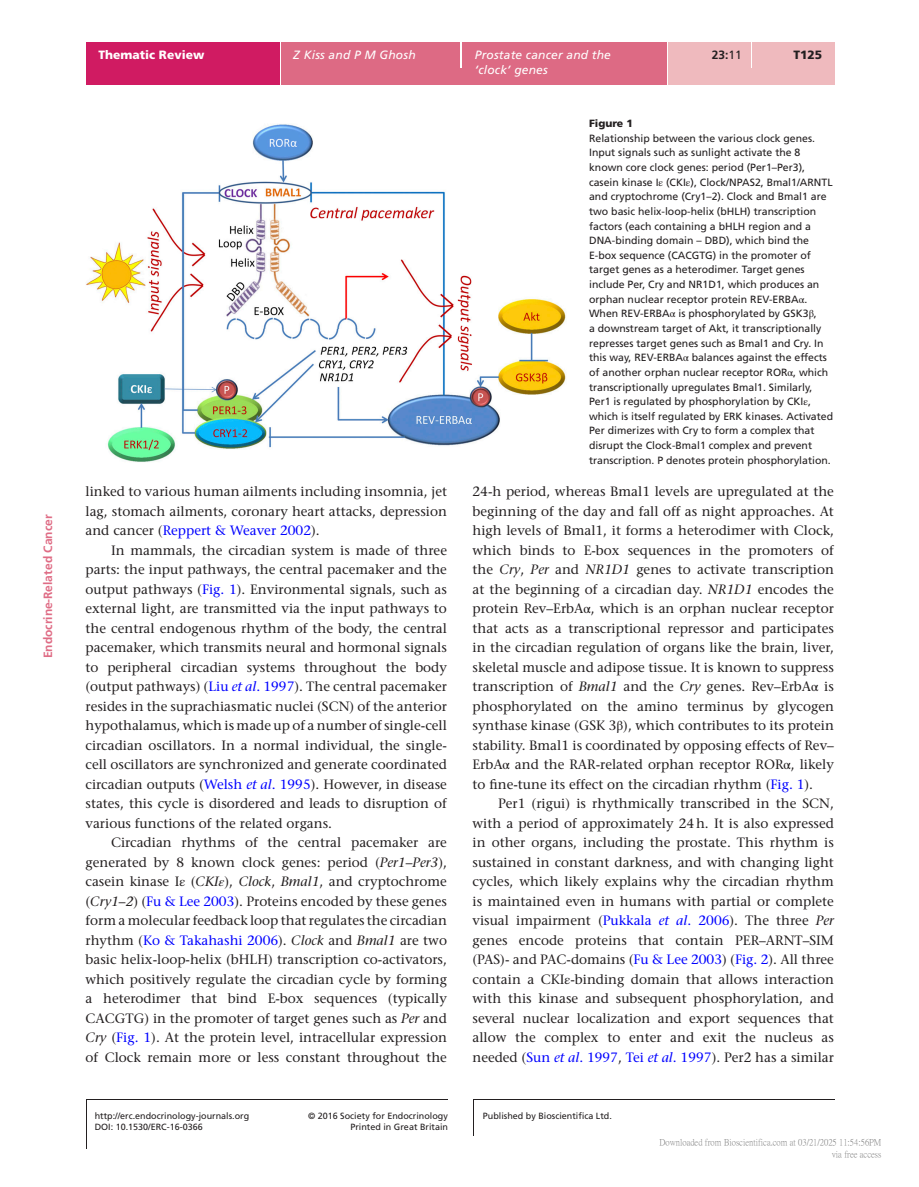
<style>
.page{position:relative;width:919px;height:1187px;background:#fff}
.page>*{position:absolute;margin:0;border:0;box-sizing:border-box;transform-origin:0 0}
.TXI{font:500 13.5px/19.5px "Stone Serif Std";color:#231f20;text-align:justify}
.TXT{font:500 13.5px/19.5px "Stone Serif Std";color:#231f20;text-align:justify}
.t1{font:italic 12px "Frutiger LT Std";letter-spacing:.015em;color:#fff}
.t2{font:700 12px "Frutiger LT Std";color:#df6c85}
.TXT-2{font:900 12px "Frutiger LT Std";color:#fff}
.V{font:700 12px "Frutiger LT Std";color:#231f20}
.Folio{font:900 12px "Frutiger LT Std";color:#231f20}
.FC{font:10.5px/14.7px "Frutiger LT Std";color:#231f20}
.FC_head{font:900 10.5px "Frutiger LT Std";color:#231f20}
.TXT-3{font:9px/11.4px "Frutiger LT Std";color:#231f20;text-align:right}
.t3{font:9px/12px "P Ming Li U";color:rgb(0 0 0/.5);text-align:right}
.s1{font-weight:400}
.s2{color:#00f}
.s3{font-style:italic;color:#00f}
.s4{font-style:italic}
.s5{font-family:"STIX General";font-weight:400}
.s6{font-family:"STIX General";font-weight:400;font-style:italic}
.s7{font-family:"STIX General"}
</style>
<div class="page">
<div style="left:86px;top:42px;width:194px;height:43px;background:#d01b62"></div>
<div style="left:281px;top:51px;width:554px;height:34px;background:#dd6a84"></div>
<div style="left:281px;top:42px;width:179px;height:9px;background:#dd6a84"></div>
<hr style="left:460px;top:42px;width:2px;height:26px;background:#fff">
<div style="left:462px;top:42px;width:205px;height:43px;background:#dd6a84"></div>
<hr style="left:667px;top:42px;width:1px;height:43px;background:#fff">
<div style="left:668px;top:42px;width:83px;height:43px;background:#efbabe"></div>
<div style="left:751px;top:68px;width:84px;height:17px;background:#efbabe"></div>
<svg style="left:751px;top:51px;width:1px;height:17px"></svg>
<div style="left:752px;top:42px;width:83px;height:26px;background:#efbabe"></div>
<hr style="left:86px;top:1099px;width:1px;height:49px;background:#231f20">
<hr style="left:473px;top:1099px;width:1px;height:36px;background:#231f20">
<hr style="left:86px;top:1098px;width:362px;height:1px;background:#231f20">
<hr style="left:473px;top:1098px;width:361px;height:1px;background:#231f20">
<img style="left:86px;top:124px;width:480px;height:338px">
<p class="t2" style="left:41px;top:658px;width:145px;rotate:-90deg">Endocrine-Related Cancer</p>
<p class="TXT-2" style="left:99px;top:48px;width:107px">Thematic Review</p>
<p class="t1" style="left:293px;top:48px;width:124px">Z Kiss and P M Ghosh</p>
<p class="t1" style="left:475px;top:48px;width:137px">Prostate cancer and the</p>
<p class="Folio" style="left:793px;top:47px;width:30px">T125</p>
<p class="t1" style="left:475px;top:62px;width:74px">‘clock’ genes</p>
<p class="V" style="left:711px;top:48px;width:32px">23:<span class="s1">11</span></p>
<p class="TXT" style="left:86px;top:481px;width:363px">linked to various human ailments including insomnia, jet lag, stomach ailments, coronary heart attacks, depression and cancer (<span class="s2">Reppert &amp; Weaver 2002</span>).</p>
<p class="TXI" style="left:86px;top:540px;width:363px;text-indent:26px">In mammals, the circadian system is made of three parts: the input pathways, the central pacemaker and the output pathways (<span class="s2">Fig. 1</span>). Environmental signals, such as external light, are transmitted via the input pathways to the central endogenous rhythm of the body, the central pacemaker, which transmits neural and hormonal signals to peripheral circadian systems throughout the body (output pathways) (<span class="s2">Liu</span> <span class="s3">et al</span><span class="s2">. 1997</span>). The central pacemaker resides in the suprachiasmatic nuclei (SCN) of the anterior hypothalamus, which is made up of a number of single-cell circadian oscillators. In a normal individual, the single&shy;cell oscillators are synchronized and generate coordinated circadian outputs (<span class="s2">Welsh</span> <span class="s3">et al</span><span class="s2">. 1995</span>). However, in disease states, this cycle is disordered and leads to disruption of various functions of the related organs.</p>
<p class="TXI" style="left:86px;top:832px;width:363px;text-indent:26px">Circadian rhythms of the central pacemaker are generated by 8 known clock genes: period (<span class="s4">Per1</span>–<span class="s4">Per3</span>), casein kinase I<span class="s5">ε</span> (<span class="s4">CKI</span><span class="s6">ε</span>), <span class="s4">Clock</span>, <span class="s4">Bmal1</span>, and cryptochrome (<span class="s4">Cry1</span>–<span class="s4">2</span>) (<span class="s2">Fu &amp; Lee 2003</span>). Proteins encoded by these genes form a molecular feedback loop that regulates the circadian rhythm (<span class="s2">Ko &amp; Takahashi 2006</span>). <span class="s4">Clock</span> and <span class="s4">Bmal1</span> are two basic helix-loop-helix (bHLH) transcription co-activators, which positively regulate the circadian cycle by forming a heterodimer that bind E-box sequences (typically CACGTG) in the promoter of target genes such as <span class="s4">Per</span> and <span class="s4">Cry</span> (<span class="s2">Fig. 1</span>). At the protein level, intracellular expression of Clock remain more or less constant throughout the</p>
<p class="FC_head" style="left:589px;top:117px;width:45px">Figure 1</p>
<p class="FC" style="left:589px;top:131px;width:245px">Relationship between the various clock genes.<br>Input signals such as sunlight activate the 8 known core clock genes: period (Per1–Per3), casein kinase I<span class="s7">ε</span> (CKI<span class="s7">ε</span>), Clock/NPAS2, Bmal1/ARNTL and cryptochrome (Cry1–2). Clock and Bmal1 are two basic helix-loop-helix (bHLH) transcription factors (each containing a bHLH region and a DNA-binding domain – DBD), which bind the E-box sequence (CACGTG) in the promoter of target genes as a heterodimer. Target genes include Per, Cry and NR1D1, which produces an orphan nuclear receptor protein REV-ERBA<span class="s7">α</span>.<br>When REV-ERBA<span class="s7">α</span> is phosphorylated by GSK3<span class="s7">β</span>,<br>a downstream target of Akt, it transcriptionally represses target genes such as Bmal1 and Cry. In this way, REV-ERBA<span class="s7">α</span> balances against the effects of another orphan nuclear receptor ROR<span class="s7">α</span>, which transcriptionally upregulates Bmal1. Similarly, Per1 is regulated by phosphorylation by CKI<span class="s7">ε</span>, which is itself regulated by ERK kinases. Activated Per dimerizes with Cry to form a complex that disrupt the Clock-Bmal1 complex and prevent transcription. P denotes protein phosphorylation.</p>
<p class="TXI" style="left:472px;top:481px;width:363px">24-h period, whereas Bmal1 levels are upregulated at the beginning of the day and fall off as night approaches. At high levels of Bmal1, it forms a heterodimer with Clock, which binds to E-box sequences in the promoters of the <span class="s4">Cry</span>, <span class="s4">Per</span> and <span class="s4">NR1D1</span> genes to activate transcription at the beginning of a circadian day. <span class="s4">NR1D1</span> encodes the protein Rev–ErbA<span class="s5">α</span>, which is an orphan nuclear receptor that acts as a transcriptional repressor and participates in the circadian regulation of organs like the brain, liver, skeletal muscle and adipose tissue. It is known to suppress transcription of <span class="s4">Bmal1</span> and the <span class="s4">Cry</span> genes. Rev–ErbA<span class="s5">α</span> is phosphorylated on the amino terminus by glycogen synthase kinase (GSK 3<span class="s5">β</span>), which contributes to its protein stability. Bmal1 is coordinated by opposing effects of Rev– ErbA<span class="s5">α</span> and the RAR-related orphan receptor ROR<span class="s5">α</span>, likely to fine-tune its effect on the circadian rhythm (<span class="s2">Fig. 1</span>).</p>
<p class="TXI" style="left:472px;top:793px;width:363px;text-indent:26px">Per1 (rigui) is rhythmically transcribed in the SCN, with a period of approximately 24h. It is also expressed in other organs, including the prostate. This rhythm is sustained in constant darkness, and with changing light cycles, which likely explains why the circadian rhythm is maintained even in humans with partial or complete visual impairment (<span class="s2">Pukkala</span> <span class="s3">et al</span><span class="s2">. 2006</span>). The three <span class="s4">Per </span>genes encode proteins that contain PER–ARNT–SIM (PAS)- and PAC-domains (<span class="s2">Fu &amp; Lee 2003</span>) (<span class="s2">Fig. 2</span>). All three contain a CKI<span class="s5">ε</span>-binding domain that allows interaction with this kinase and subsequent phosphorylation, and several nuclear localization and export sequences that allow the complex to enter and exit the nucleus as needed (<span class="s2">Sun</span> <span class="s3">et al</span><span class="s2">. 1997</span>, <span class="s2">Tei</span> <span class="s3">et al</span><span class="s2">. 1997</span>). Per2 has a similar</p>
<p class="TXT-3" style="left:95px;top:1109px;width:156px">http://erc.endocrinology-journals.org</p>
<p class="TXT-3" style="left:308px;top:1109px;width:141px">© 2016 Society for Endocrinology<br>Printed in Great Britain</p>
<p class="TXT-3" style="left:483px;top:1109px;width:131px">Published by Bioscientifica Ltd.</p>
<p class="TXT-3" style="left:95px;top:1121px;width:110px">DOI: 10.1530/ERC-16-0366</p>
<p class="t3" style="left:659px;top:1136px;width:223px">Downloaded from Bioscientifica.com at 03/21/2025 11:54:56PM via free access</p>
</div>
